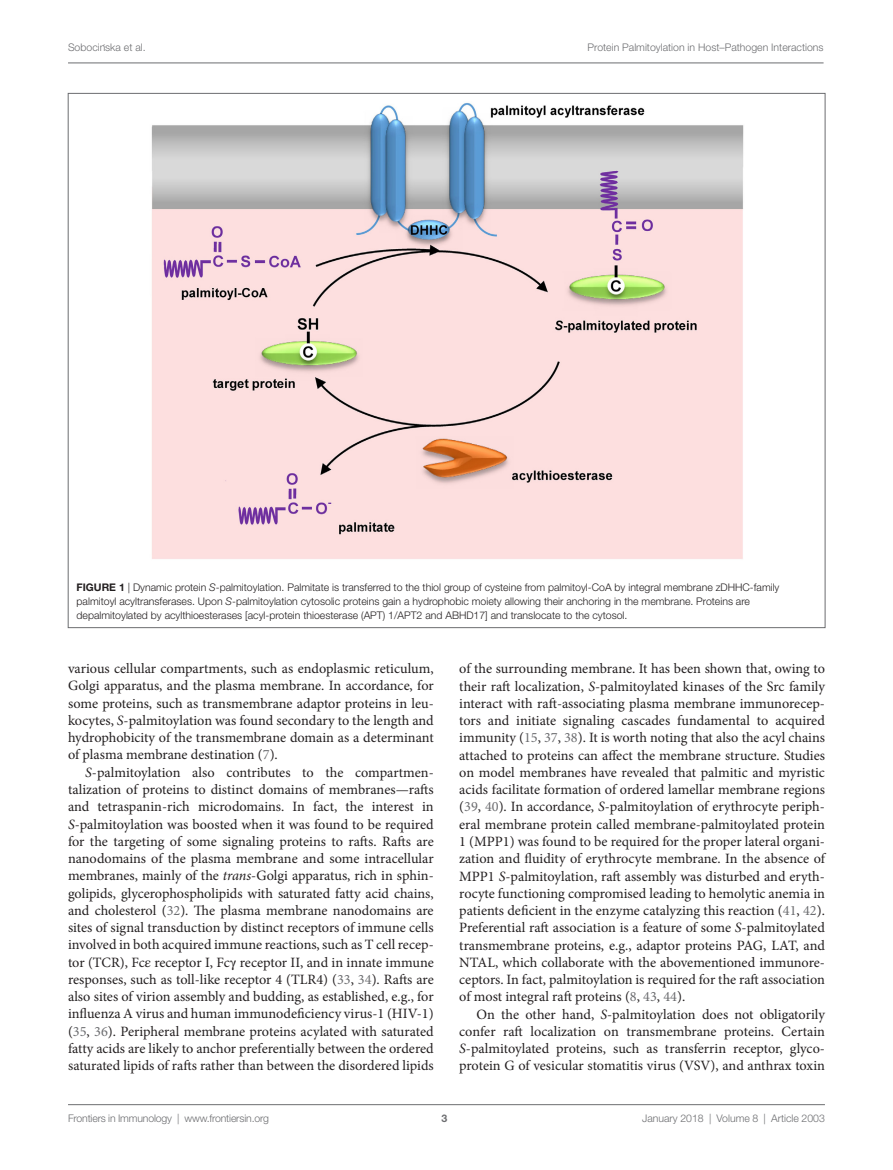
<style>
.page{position:relative;width:893px;height:1170px;background:#fff}
.page>*{position:absolute;margin:0;border:0;box-sizing:border-box;transform-origin:0 0}
.t1{font:14.25px/17.2px "Minion Pro";letter-spacing:-.005em;color:#231f20;text-align:justify}
.t2{font:300 10.5px/14.2px "Helvetica Neue LT Std";color:#231f20}
.t3{font:300 10.5px "Helvetica Neue LT Std";color:#6c6d70}
.t4{font:700 10.5px "Helvetica Neue LT Std";color:#6c6d70}
.s1{font-style:italic}
.s2{font-weight:700}
.s3{color:#6c6d70}
.s4{font-family:"STIX General"}
</style>
<div class="page">
<img style="left:151px;top:103px;width:593px;height:456px">
<hr style="left:68px;top:1104px;width:757px;height:1px;background:#6c6d70">
<hr style="left:68px;top:63px;width:755px;height:1px;background:#6c6d70">
<p class="t3" style="left:68px;top:41px;width:79px">Sobocin<span class="s1">´</span>ska et al.</p>
<p class="t3" style="left:588px;top:41px;width:237px">Protein Palmitoylation in Host–Pathogen Interactions</p>
<p class="t2" style="left:77px;top:579px;width:704px"><span class="s2">FIGUR E 1</span> | Dynamic protein <span class="s1">S</span>-palmitoylation. Palmitate is transferred to the thiol group of cysteine from palmitoyl-CoA by integral membrane zDHHC-family palmitoyl acyltransferases. Upon <span class="s1">S</span>-palmitoylation cytosolic proteins gain a hydrophobic moiety allowing their anchoring in the membrane. Proteins are depalmitoylated by acylthioesterases [acyl-protein thioesterase (APT) 1/APT2 and ABHD17] and translocate to the cytosol.</p>
<p class="t1" style="left:68px;top:660px;width:367px">various cellular compartments, such as endoplasmic reticulum, Golgi apparatus, and the plasma membrane. In accordance, for some proteins, such as transmembrane adaptor proteins in leu&shy;kocytes, <span class="s1">S</span>-palmitoylation was found secondary to the length and hydrophobicity of the transmembrane domain as a determinant of plasma membrane destination (<span class="s3">7</span>).</p>
<p class="t1" style="left:68px;top:763px;width:367px;text-indent:17px"><span class="s1">S</span>-palmitoylation also contributes to the compartmen&shy;talization of proteins to distinct domains of membranes—rafts and tetraspanin-rich microdomains. In fact, the interest in <span class="s1">S</span>-palmitoylation was boosted when it was found to be required for the targeting of some signaling proteins to rafts. Rafts are nanodomains of the plasma membrane and some intracellular membranes, mainly of the <span class="s1">trans</span>-Golgi apparatus, rich in sphin&shy;golipids, glycerophospholipids with saturated fatty acid chains, and cholesterol (<span class="s3">32</span>). The plasma membrane nanodomains are sites of signal transduction by distinct receptors of immune cells involved in both acquired immune reactions, such as T cell recep&shy;tor (TCR), Fc<span class="s4">ε</span> receptor I, Fc<span class="s4">γ</span> receptor II, and in innate immune responses, such as toll-like receptor 4 (TLR4) (<span class="s3">33</span>, <span class="s3">34</span>). Rafts are also sites of virion assembly and budding, as established, e.g., for influenza A virus and human immunodeficiency virus-1 (HIV-1) (<span class="s3">35</span>, <span class="s3">36</span>). Peripheral membrane proteins acylated with saturated fatty acids are likely to anchor preferentially between the ordered saturated lipids of rafts rather than between the disordered lipids</p>
<p class="t1" style="left:459px;top:660px;width:367px">of the surrounding membrane. It has been shown that, owing to their raft localization, <span class="s1">S</span>-palmitoylated kinases of the Src family interact with raft-associating plasma membrane immunorecep&shy;tors and initiate signaling cascades fundamental to acquired immunity (<span class="s3">15</span>, <span class="s3">37</span>, <span class="s3">38</span>). It is worth noting that also the acyl chains attached to proteins can affect the membrane structure. Studies on model membranes have revealed that palmitic and myristic acids facilitate formation of ordered lamellar membrane regions (<span class="s3">39</span>, <span class="s3">40</span>). In accordance, <span class="s1">S</span>-palmitoylation of erythrocyte periph&shy;eral membrane protein called membrane-palmitoylated protein 1 (MPP1) was found to be required for the proper lateral organi&shy;zation and fluidity of erythrocyte membrane. In the absence of MPP1 <span class="s1">S</span>-palmitoylation, raft assembly was disturbed and eryth&shy;rocyte functioning compromised leading to hemolytic anemia in patients deficient in the enzyme catalyzing this reaction (<span class="s3">41</span>, <span class="s3">42</span>).<br>Preferential raft association is a feature of some <span class="s1">S</span>-palmitoylated transmembrane proteins, e.g., adaptor proteins PAG, LAT, and NTAL, which collaborate with the abovementioned immunore&shy;ceptors. In fact, palmitoylation is required for the raft association of most integral raft proteins (<span class="s3">8</span>, <span class="s3">43</span>, <span class="s3">44</span>).</p>
<p class="t1" style="left:459px;top:1005px;width:367px;text-indent:17px">On the other hand, <span class="s1">S</span>-palmitoylation does not obligatorily confer raft localization on transmembrane proteins. Certain <span class="s1">S</span>-palmitoylated proteins, such as transferrin receptor, glyco&shy;protein G of vesicular stomatitis virus (VSV), and anthrax toxin</p>
<p class="t3" style="left:68px;top:1111px;width:203px">Frontiers in Immunology | www.frontiersin.org</p>
<p class="t3" style="left:642px;top:1111px;width:184px">January 2018 | Volume 8 | Article 2003</p>
<p class="t4" style="left:441px;top:1111px;width:7px">3</p>
</div>
